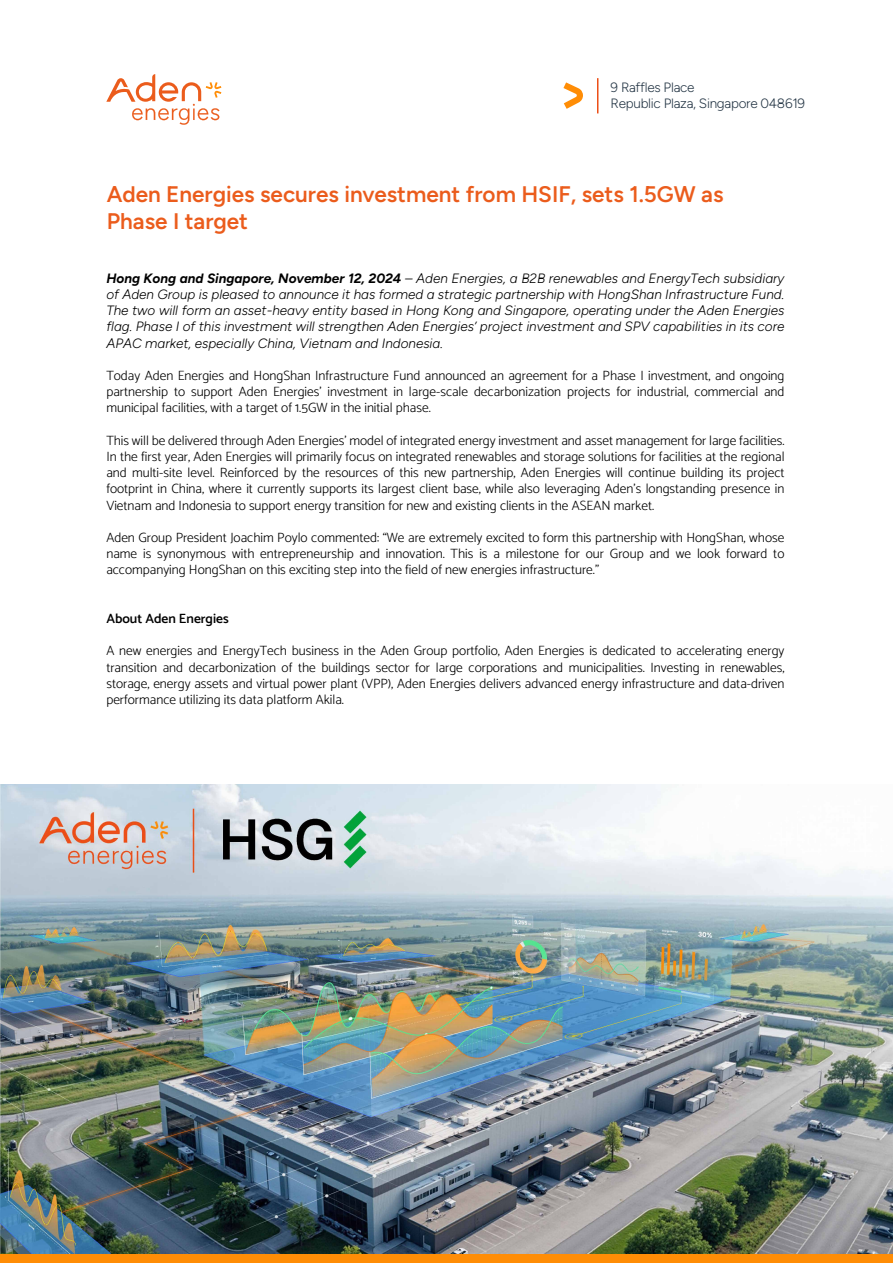
<style>
.page{position:relative;width:893px;height:1263px;background:#fff}
.page>*{position:absolute;margin:0;border:0;box-sizing:border-box;transform-origin:0 0}
.t1{font:600 22.5px/27px "Figtree";color:#eb5c1c}
.t2{font:300 13.5px/16.2px "Catamaran";color:#000;text-align:justify}
.t3{font:italic 300 13.5px/16.2px "Figtree";color:#000;text-align:justify}
.t4{font:300 13.5px/16.2px "Figtree";letter-spacing:-.02em;color:#283948}
.t5{font:600 13.5px "Catamaran";color:#000}
.s1{font-weight:700}
</style>
<div class="page">
<img style="left:0;top:784px;width:893px;height:470px">
<hr style="left:597px;top:78px;width:1px;height:35px;background:#ec4f17">
<svg style="left:563px;top:82px;width:20px;height:27px"></svg>
<div style="left:0;top:1254px;width:893px;height:9px;background:#ff8d06"></div>
<svg style="left:106px;top:74px;width:115px;height:51px"></svg>
<p class="t4" style="left:611px;top:79px;width:196px">9 Raffles Place<br>Republic Plaza, Singapore 048619</p>
<h1 class="t1" style="left:107px;top:180px;width:618px">Aden Energies secures investment from HSIF, sets 1.5GW as<br>Phase I target</h1>
<p class="t3" style="left:106px;top:270px;width:680px"><span class="s1">Hong Kong and Singapore, November 12, 2024</span> – Aden Energies, a B2B renewables and EnergyTech subsidiary of Aden Group is pleased to announce it has formed a strategic partnership with HongShan Infrastructure Fund.<br>The two will form an asset-heavy entity based in Hong Kong and Singapore, operating under the Aden Energies flag. Phase I of this investment will strengthen Aden Energies’ project investment and SPV capabilities in its core APAC market, especially China, Vietnam and Indonesia.</p>
<p class="t2" style="left:106px;top:367px;width:680px">Today Aden Energies and HongShan Infrastructure Fund announced an agreement for a Phase I investment, and ongoing partnership to support Aden Energies’ investment in large-scale decarbonization projects for industrial, commercial and municipal facilities, with a target of 1.5GW in the initial phase.</p>
<p class="t2" style="left:106px;top:432px;width:680px">This will be delivered through Aden Energies’ model of integrated energy investment and asset management for large facilities.<br>In the first year, Aden Energies will primarily focus on integrated renewables and storage solutions for facilities at the regional and multi-site level. Reinforced by the resources of this new partnership, Aden Energies will continue building its project footprint in China, where it currently supports its largest client base, while also leveraging Aden’s longstanding presence in Vietnam and Indonesia to support energy transition for new and existing clients in the ASEAN market.</p>
<p class="t2" style="left:106px;top:529px;width:680px">Aden Group President Joachim Poylo commented: “We are extremely excited to form this partnership with HongShan, whose name is synonymous with entrepreneurship and innovation. This is a milestone for our Group and we look forward to accompanying HongShan on this exciting step into the field of new energies infrastructure.”</p>
<p class="t5" style="left:106px;top:608px;width:124px">About Aden Energies</p>
<p class="t2" style="left:106px;top:642px;width:680px">A new energies and EnergyTech business in the Aden Group portfolio, Aden Energies is dedicated to accelerating energy transition and decarbonization of the buildings sector for large corporations and municipalities. Investing in renewables, storage, energy assets and virtual power plant (VPP), Aden Energies delivers advanced energy infrastructure and data-driven performance utilizing its data platform Akila.</p>
</div>
